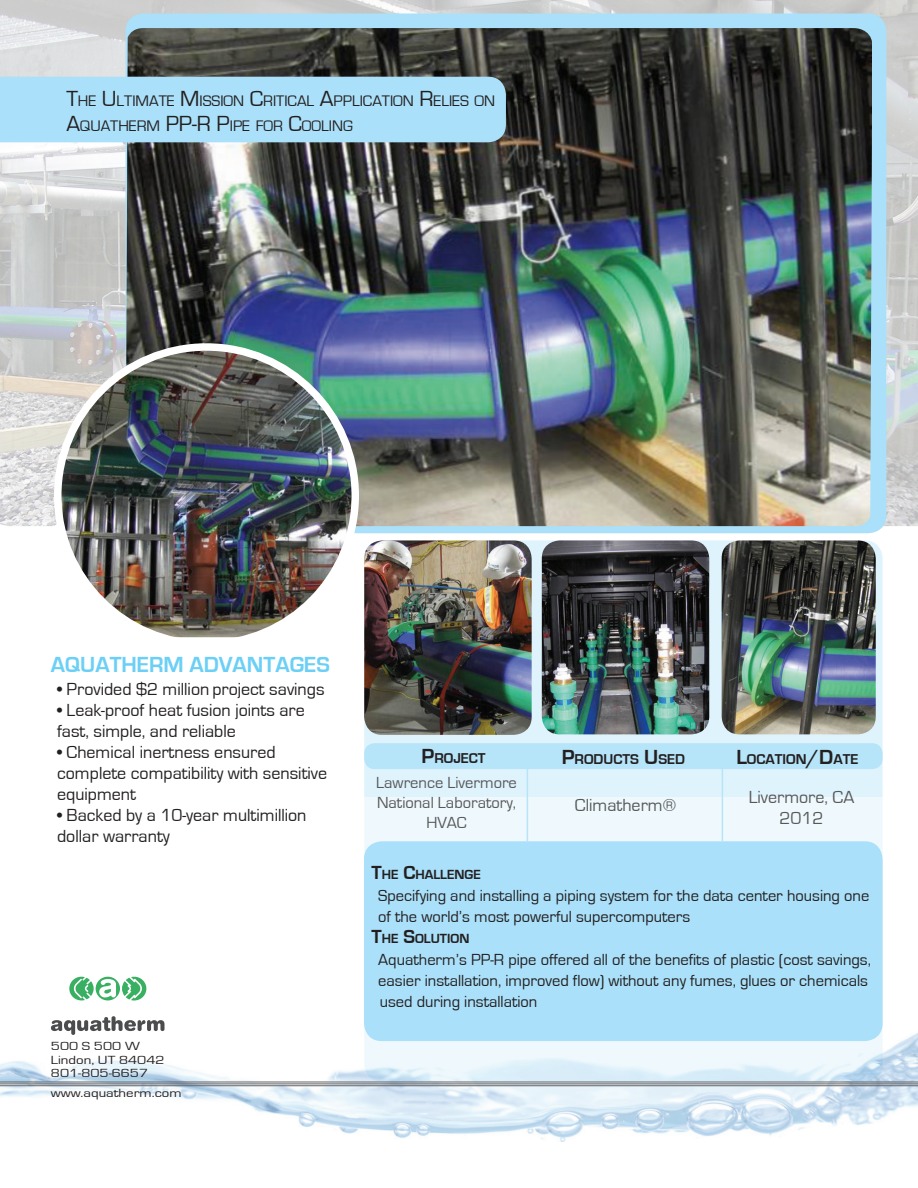
<style>
.page{position:relative;width:918px;height:1188px;background:#fff}
.page>*{position:absolute;margin:0;border:0;box-sizing:border-box;transform-origin:0 0}
.t1{font:700 22.5px "Eurostile";color:#6bcff6}
.t2{font:18px/21px "Eurostile";color:#231f20}
.t3{font:18px/21.6px "Eurostile";color:#57585a;text-align:center}
.t4{font:16.5px/21px "Eurostile";color:#231f20}
.t5{font:16.5px/19.8px "Eurostile";color:#57585a;text-align:center}
.t6{font:15.75px/25.5px "Eurostile";color:#231f20}
.t7{font:700 14.7px "Eurostile";color:#231f20}
.t8{font:700 13.65px "Eurostile";color:#231f20}
.t9{font:12.15px/13.5px "Eurostile";color:#231f20;scale:1.22 1}
.s1{font-size:22.5px}
.s2{font-size:21px}
.s3{font-size:19.5px}
</style>
<div class="page">
<div style="left:364px;top:540px;width:519px;height:542px;background:#dff3fc;border-radius:18px"></div>
<img style="left:0;top:798px;width:918px;height:343px">
<img style="left:0;top:0;width:918px;height:526px">
<div style="left:126px;top:14px;width:760px;height:519px;background:#aae0f9;border-radius:18px"></div>
<img style="left:364px;top:540px;width:168px;height:195px">
<hr style="left:0;top:1082px;width:918px;height:1px;background:#636366">
<hr style="left:0;top:1084px;width:918px;height:1px;background:#636366">
<hr style="left:0;top:1085px;width:918px;height:1px;background:#636366">
<svg style="left:51px;top:1016px;width:114px;height:19px"></svg>
<div style="left:96px;top:977px;width:24px;height:23px;background:#38af61;border-radius:50%"></div>
<svg style="left:69px;top:977px;width:47px;height:23px"></svg>
<svg style="left:122px;top:977px;width:24px;height:24px"></svg>
<div style="left:364px;top:841px;width:519px;height:200px;background:#aae0f9;border-radius:18px"></div>
<img style="left:722px;top:540px;width:154px;height:194px">
<img style="left:126px;top:28px;width:746px;height:498px">
<svg style="left:0;top:77px;width:506px;height:65px"></svg>
<img style="left:58px;top:347px;width:297px;height:290px">
<div style="left:54px;top:343px;width:305px;height:305px;border:8px solid #fff;border-radius:50%"></div>
<img style="left:542px;top:540px;width:167px;height:194px">
<div style="left:364px;top:743px;width:519px;height:26px;background:#b6e4f9;border-radius:10px"></div>
<hr style="left:527px;top:749px;width:1px;height:92px;background:#b6e4f9">
<hr style="left:722px;top:749px;width:1px;height:92px;background:#b6e4f9">
<p class="t6" style="left:66px;top:88px;width:430px"><span class="s1">T</span>HE <span class="s1">U</span>LTIMATE <span class="s1">M</span> ISSION <span class="s1">C</span>RITICAL <span class="s1">A</span>PPLICATION <span class="s1">R</span>ELIES ON<br><span class="s1">A</span>QUATHERM <span class="s1">PP-R P</span>IPE FOR <span class="s1">C</span>OOLING</p>
<h1 class="t1" style="left:51px;top:652px;width:280px">AQUATHERM ADVANTAGES</h1>
<p class="t2" style="left:57px;top:679px;width:269px">• Provided $2 million project savings</p>
<p class="t2" style="left:57px;top:700px;width:249px">• Leak-proof heat fusion joints are fast, simple, and reliable</p>
<p class="t2" style="left:57px;top:742px;width:272px">• Chemical inertness ensured complete compatibility with sensitive equipment</p>
<p class="t2" style="left:57px;top:805px;width:251px">• Backed by a 10-year multimillion dollar warranty</p>
<p class="t9" style="left:51px;top:1040px;width:95px">500 S 500 W<br>Lindon, UT 84042<br>801-805-6657</p>
<p class="t9" style="left:51px;top:1086px;width:109px">www.aquatherm.com</p>
<p class="t7" style="left:422px;top:750px;width:57px"><span class="s2">P</span>ROJECT</p>
<p class="t7" style="left:562px;top:751px;width:125px"><span class="s2">P</span>RODUCTS <span class="s2">U</span>SED</p>
<p class="t7" style="left:736px;top:751px;width:124px"><span class="s2">L</span>OCATION<span class="s2">/D</span>ATE</p>
<p class="t5" style="left:376px;top:773px;width:142px">Lawrence Livermore<br>National Laboratory,<br>HVAC</p>
<p class="t3" style="left:575px;top:794px;width:103px">Climatherm®</p>
<p class="t3" style="left:749px;top:786px;width:107px">Livermore, CA<br>2012</p>
<p class="t8" style="left:372px;top:867px;width:111px"><span class="s3">T</span>HE <span class="s3">C</span>HALLENGE</p>
<p class="t4" style="left:378px;top:885px;width:493px">Specifying and installing a piping system for the data center housing one of the world’s most powerful supercomputers</p>
<p class="t8" style="left:372px;top:932px;width:99px"><span class="s3">T</span>HE <span class="s3">S</span>OLUTION</p>
<p class="t4" style="left:378px;top:950px;width:494px">Aquatherm’s PP-R pipe offered all of the benefits of plastic (cost savings, easier installation, improved flow) without any fumes, glues or chemicals used during installation</p>
</div>
